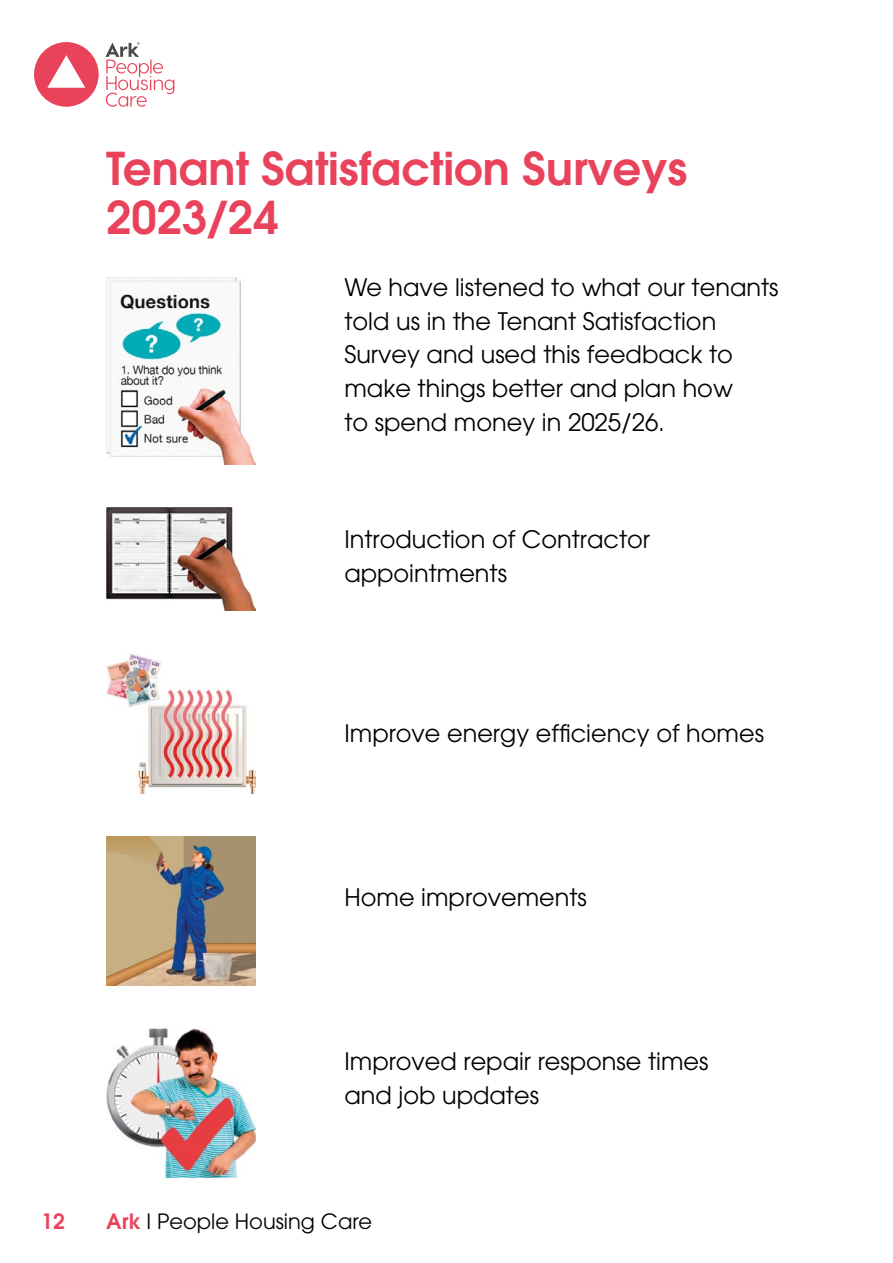
<style>
.page{position:relative;width:893px;height:1263px;background:#fff}
.page>*{position:absolute;margin:0;border:0;box-sizing:border-box;transform-origin:0 0}
.t1{font:600 45px/49.5px "Avant Garde LT";color:#e9435c}
.t2{font:24px/33.6px "Avant Garde LT";color:#000}
.t3{font:21px "Avant Garde LT";color:#000}
.t4{font:600 21px "Avant Garde LT";color:#e9435c}
.s1{font-weight:600;color:#e9435c}
</style>
<div class="page">
<svg style="left:105px;top:42px;width:69px;height:65px"></svg>
<svg style="left:34px;top:42px;width:65px;height:65px"></svg>
<img style="left:106px;top:277px;width:149px;height:187px">
<img style="left:106px;top:507px;width:149px;height:104px">
<img style="left:106px;top:653px;width:149px;height:141px">
<img style="left:106px;top:836px;width:149px;height:149px">
<img style="left:106px;top:1028px;width:149px;height:150px">
<h1 class="t1" style="left:106px;top:143px;width:582px">Tenant Satisfaction Surveys<br>2023/24</h1>
<p class="t2" style="left:344px;top:271px;width:436px">We have listened to what our tenants told us in the Tenant Satisfaction<br>Survey and used this feedback to make things better and plan how<br>to spend money in 2025/26.</p>
<p class="t2" style="left:344px;top:523px;width:307px">Introduction of Contractor appointments</p>
<p class="t2" style="left:344px;top:716px;width:421px">Improve energy efficiency of homes</p>
<p class="t2" style="left:344px;top:880px;width:244px">Home improvements</p>
<p class="t2" style="left:344px;top:1045px;width:365px">Improved repair response times and job updates</p>
<p class="t4" style="left:41px;top:1207px;width:25px">12</p>
<p class="t3" style="left:106px;top:1209px;width:267px"><span class="s1">Ark</span> I People Housing Care</p>
</div>
